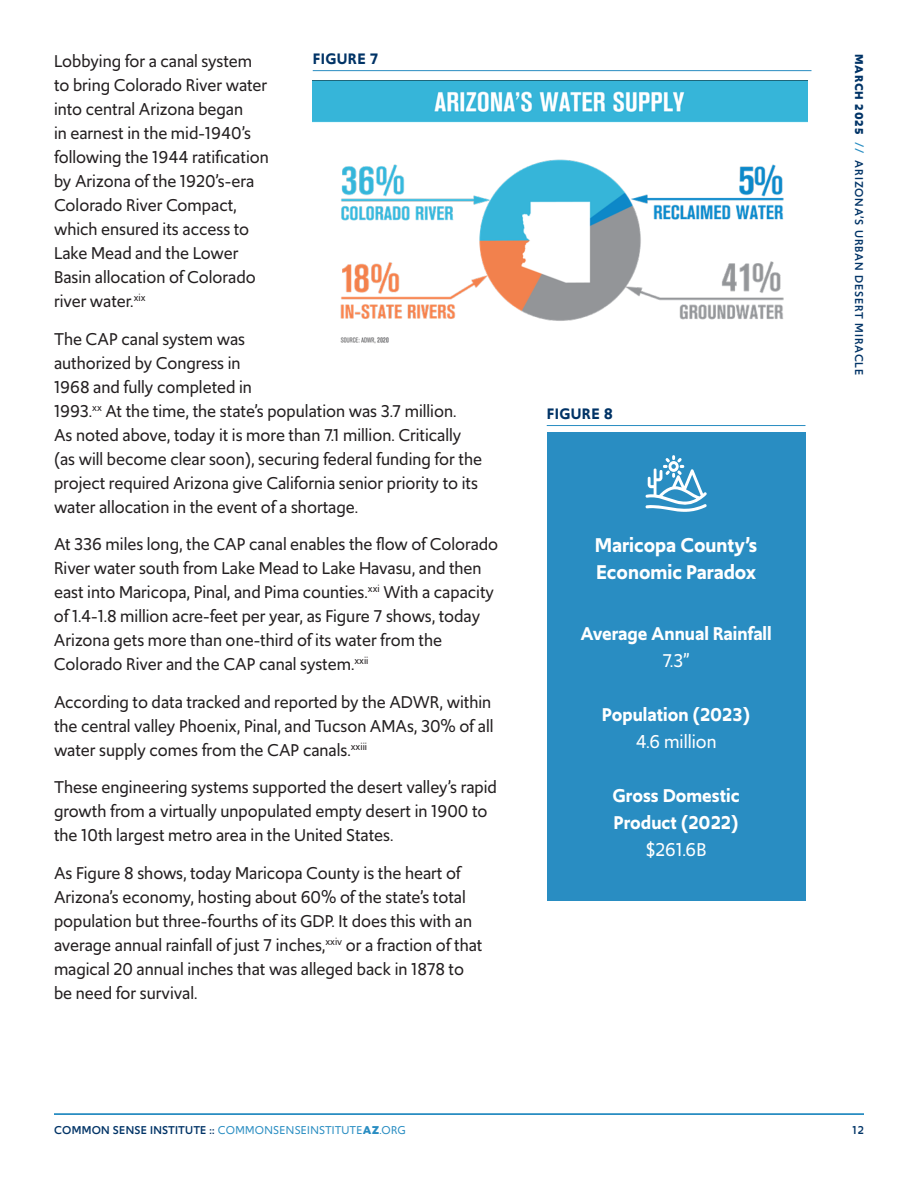
<style>
.page{position:relative;width:918px;height:1188px;background:#fff}
.page>*{position:absolute;margin:0;border:0;box-sizing:border-box;transform-origin:0 0}
.t1{font:600 21px/27px "Upgrade";color:#fff}
.t2{font:600 19.5px/27px "Upgrade";color:#fff}
.t3{font:19.5px "Upgrade";color:#fff}
.t4{font:18px/24px "Upgrade";color:#231f20}
.Figure_Label{font:600 16.05px "Upgrade";letter-spacing:.025em;color:#036}
.t5{font:12px "Upgrade";letter-spacing:.025em;color:#298dc2}
.t6{font:500 12px "Upgrade";letter-spacing:.075em;color:#036}
.s1{font-weight:700}
.s2{color:#298dc2}
.s3{font-weight:500;color:#036}
</style>
<div class="page">
<hr style="left:54px;top:1113px;width:810px;height:2px;background:#298dc2">
<hr style="left:313px;top:70px;width:499px;height:1px;background:#298dc2">
<img style="left:313px;top:81px;width:495px;height:263px">
<div style="left:547px;top:432px;width:259px;height:469px;background:#298dc2"></div>
<svg style="left:646px;top:455px;width:61px;height:57px"></svg>
<hr style="left:547px;top:425px;width:259px;height:1px;background:#298dc2">
<p class="Figure_Label" style="left:313px;top:48px;width:67px">FIGURE 7</p>
<p class="t4" style="left:54px;top:49px;width:216px">Lobbying for a canal system to bring Colorado River water into central Arizona began<br>in earnest in the mid-1940’s following the 1944 ratification by Arizona of the 1920’s-era<br>Colorado River Compact, which ensured its access to<br>Lake Mead and the Lower<br>Basin allocation of Colorado river water.<sup>xix</sup></p>
<p class="t4" style="left:54px;top:327px;width:430px">The CAP canal system was<br>authorized by Congress in<br>1968 and fully completed in<br>1993.<sup>xx</sup> At the time, the state’s population was 3.7 million.<br>As noted above, today it is more than 7.1 million. Critically (as will become clear soon), securing federal funding for the project required Arizona give California senior priority to its water allocation in the event of a shortage.</p>
<p class="t4" style="left:54px;top:532px;width:446px">At 336 miles long, the CAP canal enables the flow of Colorado River water south from Lake Mead to Lake Havasu, and then east into Maricopa, Pinal, and Pima counties.<sup>xxi</sup> With a capacity of 1.4-1.8 million acre-feet per year, as Figure 7 shows, today Arizona gets more than one-third of its water from the Colorado River and the CAP canal system.<sup>xxii</sup></p>
<p class="t4" style="left:54px;top:690px;width:441px">According to data tracked and reported by the ADWR, within the central valley Phoenix, Pinal, and Tucson AMAs, 30% of all water supply comes from the CAP canals.<sup>xxiii</sup></p>
<p class="t4" style="left:54px;top:775px;width:444px">These engineering systems supported the desert valley’s rapid growth from a virtually unpopulated empty desert in 1900 to the 10th largest metro area in the United States.</p>
<p class="t4" style="left:54px;top:861px;width:430px">As Figure 8 shows, today Maricopa County is the heart of Arizona’s economy, hosting about 60% of the state’s total population but three-fourths of its GDP. It does this with an average annual rainfall of just 7 inches,<sup>xxiv</sup> or a fraction of that magical 20 annual inches that was alleged back in 1878 to be need for survival.</p>
<p class="Figure_Label" style="left:547px;top:403px;width:68px">FIGURE 8</p>
<p class="t1" style="left:595px;top:532px;width:164px">Maricopa County’s<br>Economic Paradox</p>
<p class="t2" style="left:581px;top:620px;width:193px">Average Annual Rainfall</p>
<p class="t3" style="left:662px;top:647px;width:29px">7.3”</p>
<p class="t2" style="left:602px;top:701px;width:150px">Population (2023)</p>
<p class="t3" style="left:636px;top:728px;width:82px">4.6 million</p>
<p class="t2" style="left:613px;top:782px;width:129px">Gross Domestic<br>Product (2022)</p>
<p class="t3" style="left:646px;top:836px;width:62px">$261.6B</p>
<p class="t6" style="left:867px;top:54px;width:323px;rotate:90deg"><span class="s1">MARCH 2025</span> <span class="s2">//</span> ARIZONA’S URBAN DESERT MIRACLE</p>
<p class="t5" style="left:54px;top:1122px;width:353px"><span class="s3">COMMON SENSE INSTITUTE ::</span> COMMONSENSEINSTITUTE<span class="s1">AZ</span>.ORG</p>
<p class="t6" style="left:853px;top:1122px;width:13px">12</p>
</div>
